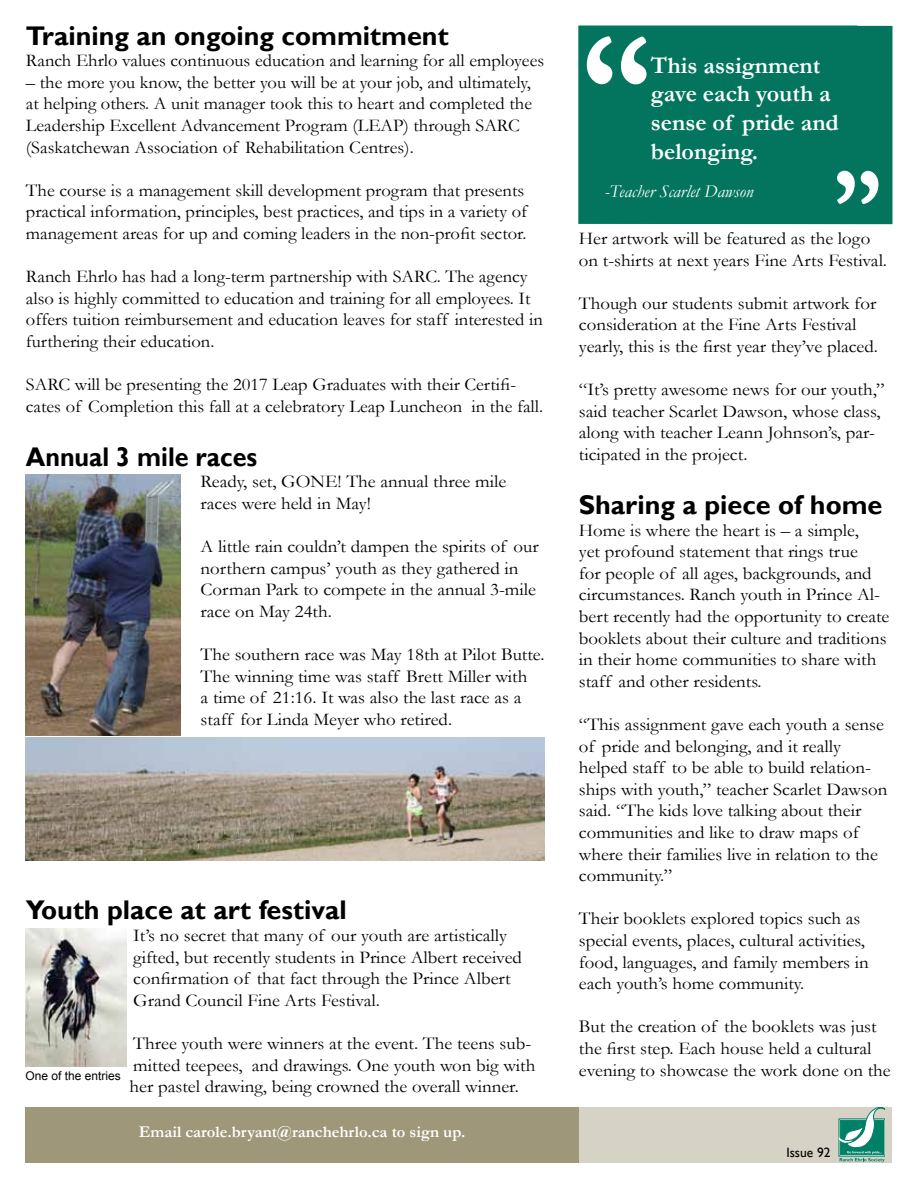
<style>
.page{position:relative;width:918px;height:1188px;background:#fff}
.page>*{position:absolute;margin:0;border:0;box-sizing:border-box;transform-origin:0 0}
.t1{font:700 27px "Gill Sans";color:#000}
.t2{font:700 27px "Gill Sans";color:#000;scale:.93 1}
.t3{font:700 24px/28.8px "Garamond";color:#fff}
.t4{font:18px/21.6px "Garamond";color:#000;scale:1.05 1}
.t5{font:18px/21.6px "Garamond";color:#000}
.t6{font:italic 18px "Garamond";color:#fff}
.t7{font:700 16.5px "Garamond";color:#fff}
.t8{font:13.5px "Gill Sans";color:#000}
.t9{font:12px "Arial";color:#000}
</style>
<div class="page">
<div style="left:26px;top:1107px;width:866px;height:55px;background:#d6d3c6"></div>
<svg style="left:839px;top:1107px;width:46px;height:55px"></svg>
<div style="left:26px;top:1107px;width:553px;height:55px;background:#9f9779"></div>
<div style="left:578px;top:26px;width:314px;height:198px;background:#03755f"></div>
<svg style="left:587px;top:36px;width:60px;height:48px"></svg>
<svg style="left:837px;top:171px;width:41px;height:33px"></svg>
<img style="left:26px;top:929px;width:101px;height:138px">
<img style="left:26px;top:474px;width:154px;height:261px">
<img style="left:26px;top:738px;width:519px;height:123px">
<h1 class="t1" style="left:26px;top:19px;width:424px">Training an ongoing commitment</h1>
<p class="t5" style="left:26px;top:49px;width:520px">Ranch Ehrlo values continuous education and learning for all employees</p>
<p class="t5" style="left:26px;top:71px;width:508px">– the more you know, the better you will be at your job, and ultimately, at helping others. A unit manager took this to heart and completed the Leadership Excellent Advancement Program (LEAP) through SARC (Saskatchewan Association of Rehabilitation Centres).</p>
<p class="t5" style="left:26px;top:179px;width:503px">The course is a management skill development program that presents practical information, principles, best practices, and tips in a variety of management areas for up and coming leaders in the non-profit sector.</p>
<p class="t5" style="left:26px;top:265px;width:519px">Ranch Ehrlo has had a long-term partnership with SARC. The agency also is highly committed to education and training for all employees. It offers tuition reimbursement and education leaves for staff interested in furthering their education.</p>
<p class="t5" style="left:26px;top:373px;width:519px">SARC will be presenting the 2017 Leap Graduates with their Certifi&shy;cates of Completion this fall at a celebratory Leap Luncheon in the fall.</p>
<h1 class="t2" style="left:26px;top:440px;width:250px">Annual 3 mile races</h1>
<p class="t4" style="left:201px;top:470px;width:293px">Ready, set, GONE! The annual three mile races were held in May!</p>
<p class="t4" style="left:201px;top:535px;width:324px">A little rain couldn’t dampen the spirits of our northern campus’ youth as they gathered in Corman Park to compete in the annual 3-mile race on May 24th.</p>
<p class="t4" style="left:201px;top:643px;width:329px">The southern race was May 18th at Pilot Butte.<br>The winning time was staff Brett Miller with<br>a time of 21:16. It was also the last race as a staff for Linda Meyer who retired.</p>
<h1 class="t1" style="left:26px;top:894px;width:322px">Youth place at art festival</h1>
<p class="t4" style="left:133px;top:924px;width:372px">It’s no secret that many of our youth are artistically gifted, but recently students in Prince Albert received confirmation of that fact through the Prince Albert Grand Council Fine Arts Festival.</p>
<p class="t4" style="left:130px;top:1032px;width:388px">Three youth were winners at the event. The teens sub&shy;mitted teepees, and drawings. One youth won big with her pastel drawing, being crowned the overall winner.</p>
<p class="t9" style="left:26px;top:1068px;width:97px">One of the entries</p>
<p class="t7" style="left:139px;top:1121px;width:328px">Email carole.bryant@ranchehrlo.ca to sign up.</p>
<h2 class="t3" style="left:651px;top:51px;width:189px">This assignment gave each youth a sense of pride and belonging.</h2>
<p class="t6" style="left:605px;top:179px;width:150px">-Teacher Scarlet Dawson</p>
<p class="t4" style="left:579px;top:227px;width:295px">Her artwork will be featured as the logo on t-shirts at next years Fine Arts Festival.</p>
<p class="t4" style="left:579px;top:292px;width:286px">Though our students submit artwork for consideration at the Fine Arts Festival yearly, this is the first year they’ve placed.</p>
<p class="t4" style="left:579px;top:378px;width:293px">“It’s pretty awesome news for our youth,” said teacher Scarlet Dawson, whose class, along with teacher Leann Johnson’s, par&shy;ticipated in the project.</p>
<h1 class="t1" style="left:579px;top:489px;width:305px">Sharing a piece of home</h1>
<p class="t4" style="left:579px;top:519px;width:297px">Home is where the heart is – a simple,<br>yet profound statement that rings true<br>for people of all ages, backgrounds, and circumstances. Ranch youth in Prince Al&shy;bert recently had the opportunity to create booklets about their culture and traditions in their home communities to share with staff and other residents.</p>
<p class="t4" style="left:579px;top:713px;width:295px">“This assignment gave each youth a sense of pride and belonging, and it really helped staff to be able to build relation&shy;ships with youth,” teacher Scarlet Dawson said. “The kids love talking about their communities and like to draw maps of where their families live in relation to the community.”</p>
<p class="t4" style="left:579px;top:907px;width:278px">Their booklets explored topics such as special events, places, cultural activities, food, languages, and family members in each youth’s home community.</p>
<p class="t4" style="left:579px;top:1015px;width:299px">But the creation of the booklets was just the first step. Each house held a cultural evening to showcase the work done on the</p>
<p class="t8" style="left:786px;top:1145px;width:46px">Issue 92</p>
</div>
